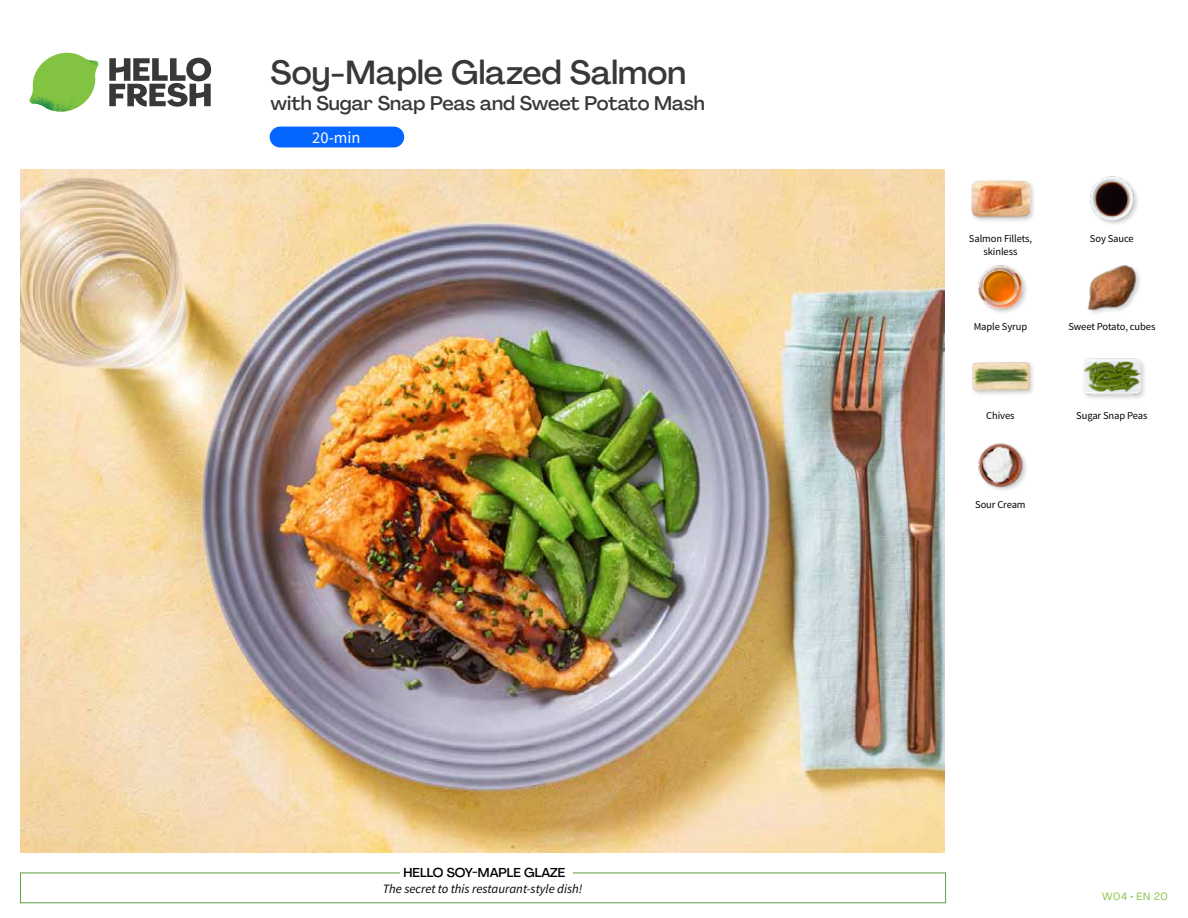
<style>
.page{position:relative;width:1188px;height:918px;background:#fff}
.page>*{position:absolute;margin:0;border:0;box-sizing:border-box;transform-origin:0 0}
.t1{font:500 33px "Agrandir";color:#383839}
.t2{font:500 19.5px "Agrandir";color:#383839}
.t3{font:16.5px "Source Sans Pro";color:#fff}
.t4{font:italic 12.75px "Source Sans Pro";color:#000}
.t5{font:500 12.75px "Agrandir";color:#000}
.t6{font:10.5px/13.5px "Source Sans Pro";letter-spacing:-.01em;color:#000;text-align:center}
.t7{font:10.5px "Agrandir";letter-spacing:.05em;color:#82c341}
</style>
<div class="page">
<div style="left:270px;top:127px;width:134px;height:20px;background:#0565ff;border-radius:10px"></div>
<svg style="left:109px;top:57px;width:102px;height:50px"></svg>
<svg style="left:34px;top:53px;width:62px;height:40px"></svg>
<img style="left:67px;top:53px;width:32px;height:26px">
<img style="left:33px;top:75px;width:59px;height:11px">
<img style="left:29px;top:79px;width:61px;height:33px">
<img style="left:65px;top:86px;width:27px;height:25px">
<div style="left:20px;top:873px;width:926px;height:30px;border:1px solid #609f43"></div>
<div style="left:400px;top:865px;width:173px;height:15px;background:#fff"></div>
<img style="left:21px;top:170px;width:924px;height:682px">
<img style="left:978px;top:443px;width:49px;height:48px">
<div style="left:1082px;top:358px;width:65px;height:43px;background:#000;opacity:.2"></div>
<img style="left:1083px;top:358px;width:58px;height:43px">
<div style="left:972px;top:361px;width:63px;height:37px;background:#000;opacity:.2"></div>
<img style="left:972px;top:361px;width:57px;height:37px">
<img style="left:1087px;top:265px;width:53px;height:48px">
<img style="left:978px;top:265px;width:49px;height:48px">
<img style="left:1090px;top:176px;width:48px;height:48px">
<div style="left:971px;top:179px;width:65px;height:45px;background:#000;opacity:.2"></div>
<img style="left:972px;top:179px;width:57px;height:45px">
<h1 class="t1" style="left:271px;top:52px;width:417px">Soy-Maple Glazed Salmon</h1>
<h2 class="t2" style="left:271px;top:91px;width:436px">with Sugar Snap Peas and Sweet Potato Mash</h2>
<h3 class="t3" style="left:312px;top:128px;width:50px">20-min</h3>
<p class="t5" style="left:404px;top:864px;width:163px">HELLO SOY-MAPLE GLAZE</p>
<p class="t4" style="left:383px;top:881px;width:201px">The secret to this restaurant-style dish!</p>
<p class="t6" style="left:969px;top:232px;width:65px">Salmon Fillets, skinless</p>
<p class="t6" style="left:1090px;top:232px;width:45px">Soy Sauce</p>
<p class="t6" style="left:974px;top:320px;width:55px">Maple Syrup</p>
<p class="t6" style="left:1068px;top:320px;width:88px">Sweet Potato, cubes</p>
<p class="t6" style="left:986px;top:409px;width:30px">Chives</p>
<p class="t6" style="left:1076px;top:409px;width:73px">Sugar Snap Peas</p>
<p class="t6" style="left:975px;top:498px;width:52px">Sour Cream</p>
<p class="t7" style="left:1102px;top:890px;width:67px">W04 • EN 20</p>
</div>
